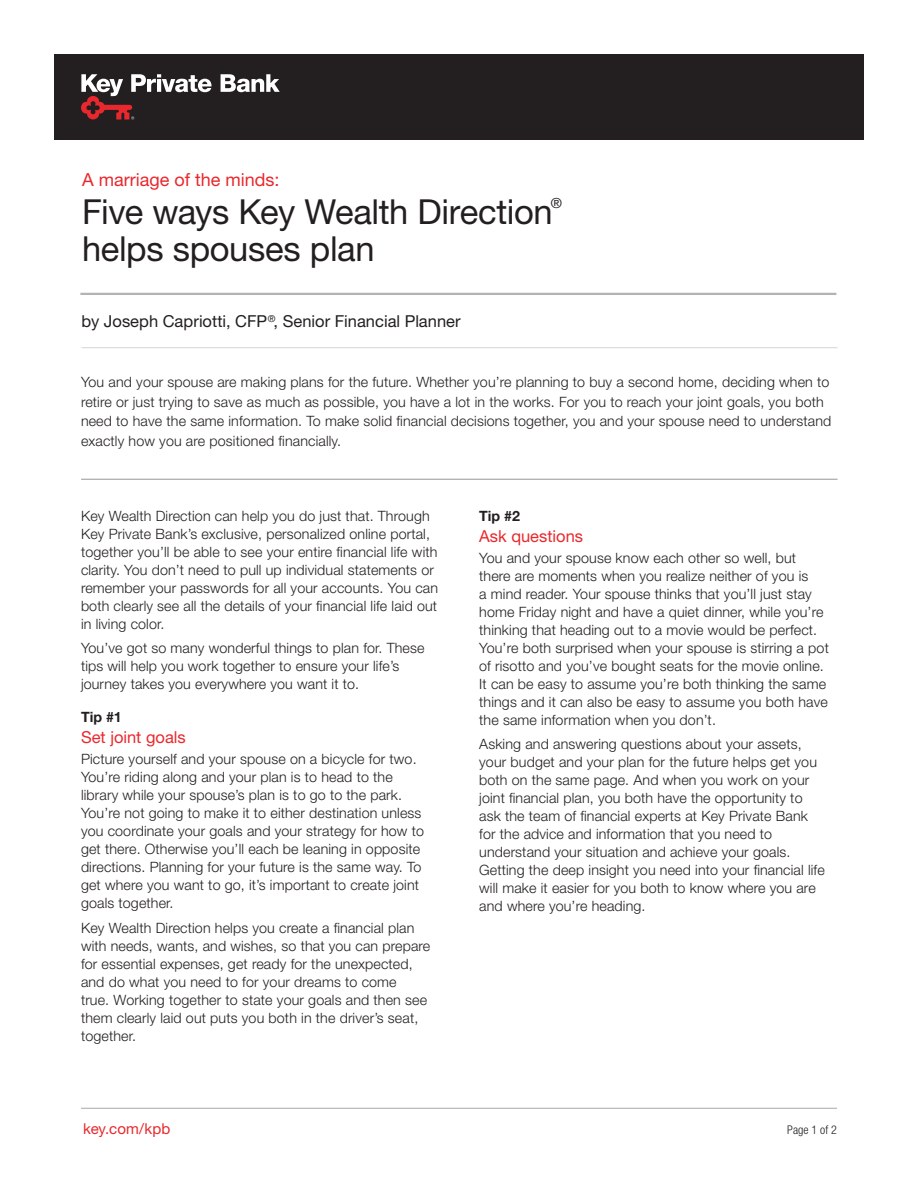
<style>
.page{position:relative;width:918px;height:1188px;background:#fff}
.page>*{position:absolute;margin:0;border:0;box-sizing:border-box;transform-origin:0 0}
._2__Headline_Title{font:34.5px "Helvetica Neue LT Std";letter-spacing:-.015em;color:#231f20}
._1a__Eyebrow_Header{font:18px "Helvetica Neue LT Std";color:#e9282d}
.Author_Byline_-_11_1{font:16.5px "Helvetica Neue LT Std";color:#231f20}
._4b__Subhead_11_14_R{font:16.5px "Helvetica Neue LT Std";color:#e9282d}
._10__URL{font:15px "Helvetica Neue LT Std";letter-spacing:.005em;color:#e9282d}
._3_Body_Copy_9_5_12{font:300 14.25px/18px "Helvetica Neue LT Std";letter-spacing:.01em;color:#231f20}
._3a__Intro_9_5_13_bl{font:300 14.25px/19.5px "Helvetica Neue LT Std";letter-spacing:.01em;color:#231f20}
.Tip_numbers{font:700 14.25px "Helvetica Neue LT Std";color:#231f20}
._2__Headline_Title-2{font:13.95px "Helvetica Neue LT Std";color:#231f20}
._12_Page_Number{font:300 condensed 12px "Helvetica Neue LT Std";letter-spacing:.005em;color:#231f20}
</style>
<div class="page">
<div style="left:54px;top:54px;width:810px;height:86px;background:#231f20"></div>
<svg style="left:221px;top:74px;width:59px;height:18px"></svg>
<svg style="left:81px;top:74px;width:131px;height:45px"></svg>
<hr style="left:82px;top:479px;width:756px;height:1px;background:#b4b2b2">
<hr style="left:81px;top:479px;width:756px;height:1px;background:#b4b2b2">
<hr style="left:81px;top:1108px;width:756px;height:1px;background:#b4b2b2">
<hr style="left:80px;top:293px;width:756px;height:2px;background:#b4b2b2">
<hr style="left:82px;top:347px;width:756px;height:1px;background:#b4b2b2">
<p class="_1a__Eyebrow_Header" style="left:82px;top:169px;width:199px">A marriage of the minds:</p>
<p class="_2__Headline_Title" style="left:82px;top:191px;width:472px">Five ways Key Wealth Direction</p>
<p class="_2__Headline_Title-2" style="left:551px;top:195px;width:13px">®</p>
<p class="_2__Headline_Title" style="left:82px;top:229px;width:294px">helps spouses plan</p>
<p class="Author_Byline_-_11_1" style="left:82px;top:311px;width:381px">by Joseph Capriotti, CFP<sup>®</sup>, Senior Financial Planner</p>
<p class="_3a__Intro_9_5_13_bl" style="left:81px;top:372px;width:752px">You and your spouse are making plans for the future. Whether you’re planning to buy a second home, deciding when to retire or just trying to save as much as possible, you have a lot in the works. For you to reach your joint goals, you both need to have the same information. To make solid financial decisions together, you and your spouse need to understand exactly how you are positioned financially.</p>
<p class="_3_Body_Copy_9_5_12" style="left:81px;top:506px;width:359px">Key Wealth Direction can help you do just that. Through Key Private Bank’s exclusive, personalized online portal, together you’ll be able to see your entire financial life with clarity. You don’t need to pull up individual statements or remember your passwords for all your accounts. You can both clearly see all the details of your financial life laid out in living color.</p>
<p class="_3_Body_Copy_9_5_12" style="left:81px;top:639px;width:345px">You’ve got so many wonderful things to plan for. These tips will help you work together to ensure your life’s journey takes you everywhere you want it to.</p>
<p class="Tip_numbers" style="left:81px;top:708px;width:42px">Tip #1</p>
<p class="_4b__Subhead_11_14_R" style="left:81px;top:728px;width:106px">Set joint goals</p>
<p class="_3_Body_Copy_9_5_12" style="left:81px;top:750px;width:345px">Picture yourself and your spouse on a bicycle for two.<br>You’re riding along and your plan is to head to the library while your spouse’s plan is to go to the park.<br>You’re not going to make it to either destination unless you coordinate your goals and your strategy for how to get there. Otherwise you’ll each be leaning in opposite directions. Planning for your future is the same way. To get where you want to go, it’s important to create joint goals together.</p>
<p class="_3_Body_Copy_9_5_12" style="left:81px;top:919px;width:351px">Key Wealth Direction helps you create a financial plan with needs, wants, and wishes, so that you can prepare for essential expenses, get ready for the unexpected, and do what you need to for your dreams to come<br>true. Working together to state your goals and then see them clearly laid out puts you both in the driver’s seat, together.</p>
<p class="Tip_numbers" style="left:479px;top:507px;width:42px">Tip #2</p>
<p class="_4b__Subhead_11_14_R" style="left:479px;top:526px;width:105px">Ask questions</p>
<p class="_3_Body_Copy_9_5_12" style="left:479px;top:548px;width:351px">You and your spouse know each other so well, but there are moments when you realize neither of you is<br>a mind reader. Your spouse thinks that you’ll just stay home Friday night and have a quiet dinner, while you’re thinking that heading out to a movie would be perfect.<br>You’re both surprised when your spouse is stirring a pot of risotto and you’ve bought seats for the movie online.<br>It can be easy to assume you’re both thinking the same things and it can also be easy to assume you both have the same information when you don’t.</p>
<p class="_3_Body_Copy_9_5_12" style="left:479px;top:735px;width:347px">Asking and answering questions about your assets, your budget and your plan for the future helps get you both on the same page. And when you work on your joint financial plan, you both have the opportunity to ask the team of financial experts at Key Private Bank for the advice and information that you need to understand your situation and achieve your goals.<br>Getting the deep insight you need into your financial life will make it easier for you both to know where you are and where you’re heading.</p>
<p class="_10__URL" style="left:83px;top:1120px;width:89px">key.com/kpb</p>
<p class="_12_Page_Number" style="left:787px;top:1123px;width:51px">Page 1 of 2</p>
</div>
